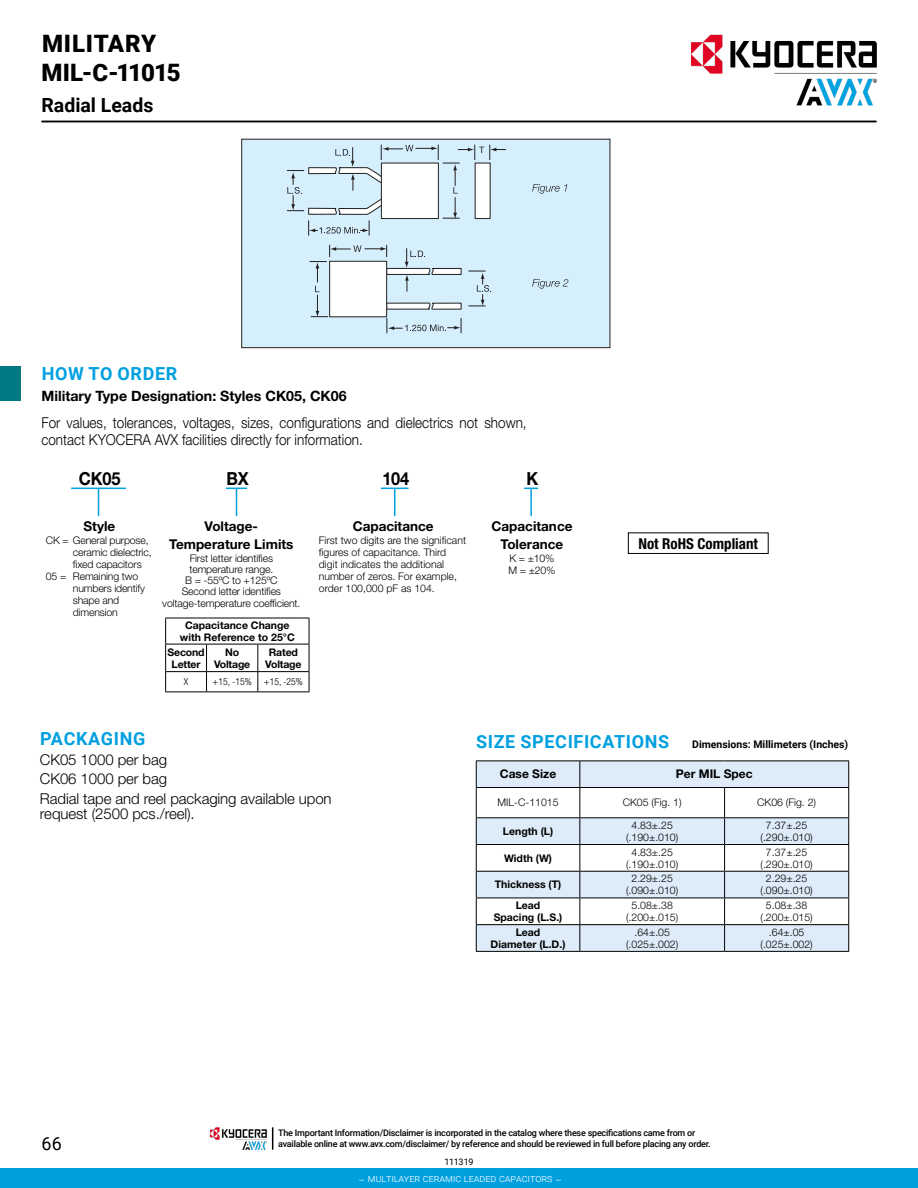
<style>
.page{position:relative;width:918px;height:1188px;background:#fff}
.page>*{position:absolute;margin:0;border:0;box-sizing:border-box;transform-origin:0 0}
.t1{font:900 24px/28.8px "Roboto";letter-spacing:.005em;color:#000}
.t2{font:700 19.5px "Roboto";color:#000}
.t3{font:700 18px "Roboto";letter-spacing:.035em;color:#00a0df}
.t4{font:700 18px "Helvetica Neue LT Std";letter-spacing:-.01em;color:#000;scale:.91 1}
.t5{font:18px "Roboto";color:#000}
.t6{font:300 15px/16.5px "Helvetica Neue LT Std";color:#000;scale:.9 1}
.t7{font:300 15px/19.5px "Helvetica Neue LT Std";color:#000}
.t8{font:700 condensed 15px "Helvetica Neue LT Std";color:#000}
.t9{font:700 14.25px "Helvetica Neue LT Std";color:#000}
.t10{font:700 13.5px/18px "Helvetica Neue LT Std";color:#000;text-align:center}
.t11{font:700 12px "Helvetica Neue LT Std";color:#000}
.t12{font:300 10.5px/12px "Helvetica Neue LT Std";color:#000;text-align:center}
.t13{font:700 10.5px/12px "Helvetica Neue LT Std";color:#000;text-align:center}
.t14{font:300 10.5px "Roboto";color:#fff}
.t15{font:700 10.5px "Roboto";color:#000}
.t16{font:300 condensed 9.75px "Helvetica Neue LT Std";color:#000}
.t17{font:500 9px "Roboto";letter-spacing:-.025em;color:#000}
.t18{font:9px "Roboto";letter-spacing:-.035em;color:#000}
</style>
<div class="page">
<img style="left:669px;top:34px;width:208px;height:87px">
<div style="left:0;top:1169px;width:918px;height:19px;background:#00a0df"></div>
<img style="left:210px;top:1127px;width:57px;height:23px">
<svg style="left:272px;top:1127px;width:1px;height:23px"></svg>
<hr style="left:42px;top:121px;width:834px;height:1px;background:#000">
<div style="left:0;top:367px;width:21px;height:34px;background:#007982"></div>
<div style="left:242px;top:140px;width:368px;height:207px;background:#d5effc"></div>
<div style="left:475px;top:163px;width:15px;height:56px;background:#fff"></div>
<svg style="left:490px;top:145px;width:16px;height:15px"></svg>
<svg style="left:469px;top:271px;width:22px;height:36px"></svg>
<svg style="left:532px;top:184px;width:35px;height:10px"></svg>
<svg style="left:532px;top:279px;width:36px;height:10px"></svg>
<svg style="left:287px;top:145px;width:197px;height:90px"></svg>
<svg style="left:310px;top:245px;width:152px;height:88px"></svg>
<div style="left:241px;top:139px;width:369px;height:209px;border:1px solid #231f20"></div>
<hr style="left:71px;top:488px;width:55px;height:1px;background:#00a0df">
<svg style="left:98px;top:489px;width:1px;height:27px"></svg>
<svg style="left:226px;top:488px;width:21px;height:28px"></svg>
<svg style="left:524px;top:488px;width:14px;height:1px"></svg>
<hr style="left:530px;top:489px;width:2px;height:27px;background:#00a0df">
<svg style="left:381px;top:488px;width:28px;height:28px"></svg>
<div style="left:628px;top:532px;width:141px;height:22px;border:1px solid #000"></div>
<hr style="left:165px;top:618px;width:42px;height:1px;background:#000">
<hr style="left:207px;top:618px;width:51px;height:1px;background:#000">
<hr style="left:258px;top:618px;width:51px;height:1px;background:#000">
<hr style="left:165px;top:644px;width:42px;height:1px;background:#000">
<hr style="left:207px;top:644px;width:51px;height:1px;background:#000">
<hr style="left:258px;top:644px;width:51px;height:1px;background:#000">
<hr style="left:165px;top:671px;width:42px;height:1px;background:#000">
<svg style="left:165px;top:618px;width:1px;height:74px"></svg>
<hr style="left:207px;top:671px;width:51px;height:1px;background:#000">
<svg style="left:206px;top:644px;width:1px;height:48px"></svg>
<hr style="left:258px;top:671px;width:51px;height:1px;background:#000">
<svg style="left:257px;top:644px;width:1px;height:48px"></svg>
<svg style="left:309px;top:618px;width:1px;height:74px"></svg>
<hr style="left:165px;top:692px;width:42px;height:1px;background:#000">
<hr style="left:207px;top:692px;width:51px;height:1px;background:#000">
<hr style="left:258px;top:692px;width:51px;height:1px;background:#000">
<svg style="left:477px;top:761px;width:371px;height:190px;fill:#ddecf8"></svg>
<hr style="left:476px;top:760px;width:104px;height:1px;background:#000">
<hr style="left:580px;top:760px;width:145px;height:1px;background:#000">
<hr style="left:725px;top:760px;width:124px;height:1px;background:#000">
<hr style="left:476px;top:787px;width:104px;height:1px;background:#000">
<hr style="left:580px;top:787px;width:145px;height:1px;background:#000">
<hr style="left:725px;top:787px;width:124px;height:1px;background:#000">
<hr style="left:476px;top:817px;width:104px;height:1px;background:#000">
<hr style="left:580px;top:817px;width:145px;height:1px;background:#000">
<hr style="left:725px;top:817px;width:124px;height:1px;background:#000">
<hr style="left:476px;top:844px;width:104px;height:1px;background:#000">
<hr style="left:580px;top:844px;width:145px;height:1px;background:#000">
<hr style="left:725px;top:844px;width:124px;height:1px;background:#000">
<hr style="left:476px;top:871px;width:104px;height:1px;background:#000">
<hr style="left:580px;top:871px;width:145px;height:1px;background:#000">
<hr style="left:725px;top:871px;width:124px;height:1px;background:#000">
<hr style="left:476px;top:898px;width:104px;height:1px;background:#000">
<hr style="left:580px;top:898px;width:145px;height:1px;background:#000">
<hr style="left:725px;top:898px;width:124px;height:1px;background:#000">
<hr style="left:476px;top:924px;width:104px;height:1px;background:#000">
<svg style="left:476px;top:761px;width:1px;height:190px"></svg>
<hr style="left:580px;top:924px;width:145px;height:1px;background:#000">
<svg style="left:579px;top:761px;width:1px;height:190px"></svg>
<hr style="left:725px;top:924px;width:124px;height:1px;background:#000">
<svg style="left:724px;top:788px;width:1px;height:163px"></svg>
<svg style="left:848px;top:761px;width:1px;height:190px"></svg>
<hr style="left:476px;top:951px;width:104px;height:1px;background:#000">
<hr style="left:580px;top:951px;width:145px;height:1px;background:#000">
<hr style="left:725px;top:951px;width:124px;height:1px;background:#000">
<h1 class="t1" style="left:42px;top:28px;width:141px">MILITARY<br>MIL-C-11015</h1>
<h2 class="t2" style="left:42px;top:92px;width:113px">Radial Leads</h2>
<h3 class="t3" style="left:42px;top:361px;width:137px">HOW TO ORDER</h3>
<h3 class="t9" style="left:41px;top:387px;width:307px">Military Type Designation: Styles CK05, CK06</h3>
<h3 class="t6" style="left:41px;top:414px;width:541px">For values, tolerances, voltages, sizes, configurations and dielectrics not shown, contact KYOCERA AVX facilities directly for information.</h3>
<h3 class="t4" style="left:79px;top:467px;width:47px">CK05</h3>
<h3 class="t4" style="left:226px;top:467px;width:26px">BX</h3>
<h3 class="t4" style="left:382px;top:467px;width:31px">104</h3>
<h3 class="t4" style="left:526px;top:467px;width:14px">K</h3>
<p class="t10" style="left:84px;top:517px;width:33px">Style</p>
<p class="t12" style="left:46px;top:534px;width:104px">CK = General purpose,</p>
<p class="t12" style="left:73px;top:546px;width:80px">ceramic dielectric,</p>
<p class="t12" style="left:73px;top:558px;width:70px">fixed capacitors</p>
<p class="t12" style="left:46px;top:571px;width:94px">05 = Remaining two</p>
<p class="t12" style="left:73px;top:583px;width:73px">numbers identify</p>
<p class="t12" style="left:73px;top:595px;width:48px">shape and</p>
<p class="t12" style="left:73px;top:607px;width:46px">dimension</p>
<p class="t10" style="left:353px;top:517px;width:82px">Capacitance</p>
<p class="t12" style="left:319px;top:534px;width:149px;text-align:left">First two digits are the significant figures of capacitance. Third digit indicates the additional number of zeros. For example, order 100,000 pF as 104.</p>
<h3 class="t8" style="left:638px;top:534px;width:121px">Not RoHS Compliant</h3>
<p class="t10" style="left:492px;top:517px;width:82px">Capacitance<br>Tolerance</p>
<p class="t12" style="left:508px;top:552px;width:49px;text-align:left">K = ±10%<br>M = ±20%</p>
<p class="t10" style="left:169px;top:517px;width:126px">Voltage-<br>Temperature Limits</p>
<p class="t12" style="left:162px;top:552px;width:140px;line-height:11.2px">First letter identifies temperature range.<br>B = -55ºC to +125ºC<br>Second letter identifies voltage-temperature coefficient.</p>
<p class="t13" style="left:180px;top:619px;width:117px">Capacitance Change with Reference to 25°C</p>
<p class="t13" style="left:168px;top:646px;width:39px">Second<br>Letter</p>
<p class="t13" style="left:214px;top:646px;width:38px">No<br>Voltage</p>
<p class="t13" style="left:265px;top:646px;width:38px">Rated<br>Voltage</p>
<p class="t16" style="left:184px;top:676px;width:6px">X</p>
<p class="t16" style="left:213px;top:676px;width:92px">+15, -15% +15, -25%</p>
<h3 class="t3" style="left:40px;top:726px;width:106px">PACKAGING</h3>
<h3 class="t7" style="left:40px;top:749px;width:293px">CK05 1000 per bag<br>CK06 1000 per bag<br>Radial tape and reel packaging available upon</h3>
<h3 class="t7" style="left:40px;top:803px;width:156px">request (2500 pcs./reel).</h3>
<h3 class="t3" style="left:476px;top:729px;width:194px">SIZE SPECIFICATIONS</h3>
<p class="t15" style="left:692px;top:737px;width:158px">Dimensions: Millimeters (Inches)</p>
<p class="t11" style="left:500px;top:767px;width:58px">Case Size</p>
<p class="t11" style="left:676px;top:767px;width:78px">Per MIL Spec</p>
<p class="t12" style="left:498px;top:796px;width:63px">MIL-C-11015</p>
<p class="t12" style="left:623px;top:796px;width:60px">CK05 (Fig. 1)</p>
<p class="t12" style="left:757px;top:796px;width:60px">CK06 (Fig. 2)</p>
<p class="t13" style="left:503px;top:825px;width:52px">Length (L)</p>
<p class="t12" style="left:626px;top:819px;width:54px">4.83±.25 (.190±.010)</p>
<p class="t12" style="left:761px;top:819px;width:54px">7.37±.25 (.290±.010)</p>
<p class="t13" style="left:504px;top:852px;width:50px">Width (W)</p>
<p class="t12" style="left:626px;top:846px;width:54px">4.83±.25 (.190±.010)</p>
<p class="t12" style="left:761px;top:846px;width:54px">7.37±.25 (.290±.010)</p>
<p class="t13" style="left:495px;top:878px;width:68px">Thickness (T)</p>
<p class="t12" style="left:626px;top:872px;width:54px">2.29±.25 (.090±.010)</p>
<p class="t12" style="left:761px;top:872px;width:54px">2.29±.25 (.090±.010)</p>
<p class="t13" style="left:494px;top:899px;width:70px">Lead<br>Spacing (L.S.)</p>
<p class="t12" style="left:626px;top:899px;width:54px">5.08±.38 (.200±.015)</p>
<p class="t12" style="left:761px;top:899px;width:54px">5.08±.38 (.200±.015)</p>
<p class="t13" style="left:491px;top:926px;width:76px">Lead<br>Diameter (L.D.)</p>
<p class="t12" style="left:626px;top:926px;width:54px">.64±.05 (.025±.002)</p>
<p class="t12" style="left:761px;top:926px;width:54px">.64±.05 (.025±.002)</p>
<p class="t17" style="left:278px;top:1127px;width:419px">The Important Information/Disclaimer is incorporated in the catalog where these specifications came from or</p>
<h3 class="t5" style="left:42px;top:1131px;width:22px">66</h3>
<p class="t17" style="left:278px;top:1137px;width:434px">available online at www.avx.com/disclaimer/ by reference and should be reviewed in full before placing any order.</p>
<p class="t18" style="left:444px;top:1155px;width:31px">111319</p>
<p class="t14" style="left:358px;top:1171px;width:205px">– multilayer ceramic leaded capacitors –</p>
</div>
